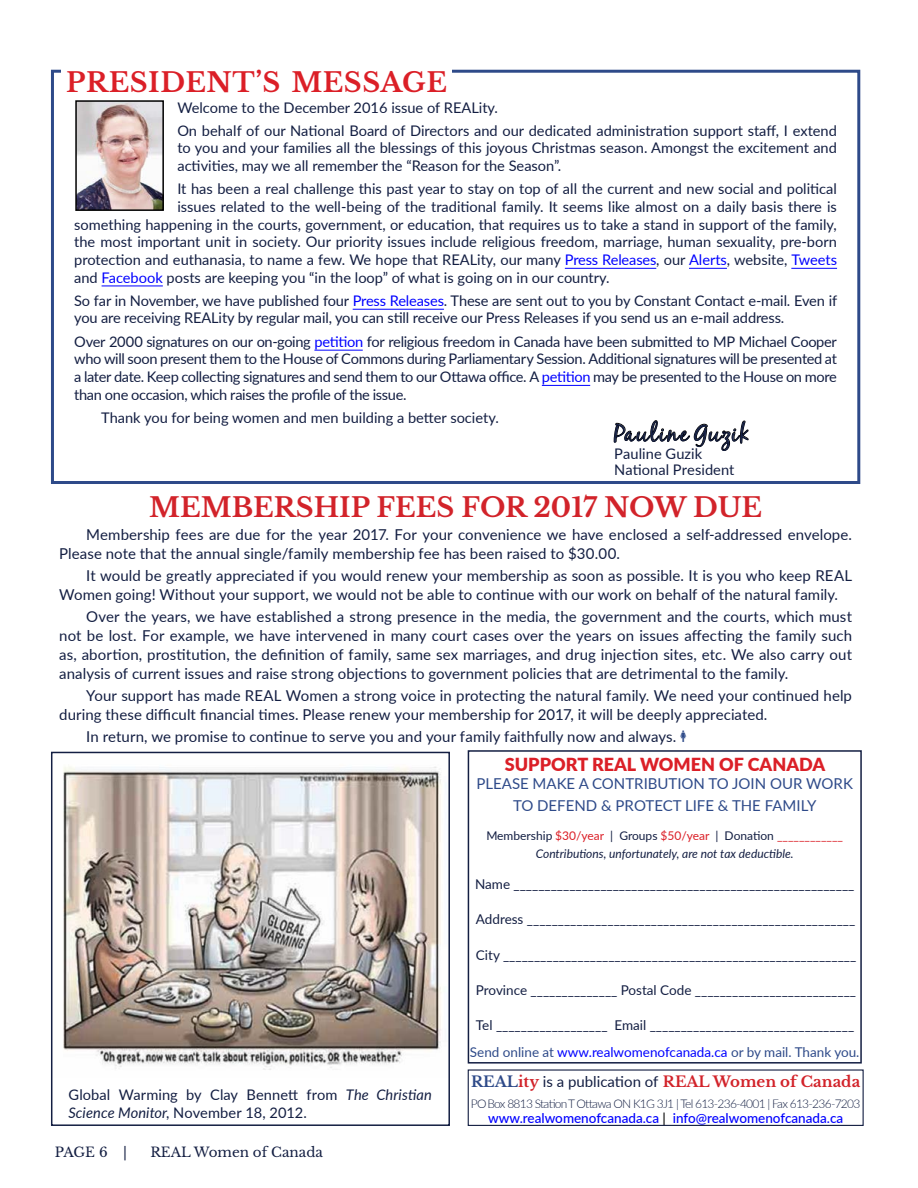
<style>
.page{position:relative;width:918px;height:1188px;background:#fff}
.page>*{position:absolute;margin:0;border:0;box-sizing:border-box;transform-origin:0 0}
.t1{font:700 27px "Libre Baskerville";color:#d2232a}
.t2{font:700 27px "Libre Baskerville";letter-spacing:.02em;color:#db1f27}
.t3{font:24px "Black Jack";letter-spacing:.075em;color:#131e42}
.t4{font:900 18px "Lato";color:#db1f27}
.t5{font:15px/18.8px "Lato";letter-spacing:.005em;color:#131e42}
.t6{font:15px "Lato";color:#2e4a89}
.t7{font:700 15px "Libre Baskerville";color:#d2232a}
.t8{font:700 15px "Libre Baskerville";color:#2e4a89}
.t9{font:14.7px/17.5px "Lato";color:#131e42}
.t10{font:13.5px/27px "Lato";color:#131e42;text-align:center}
.t11{font:500 13.5px "Lato";color:#00f}
.t12{font:13.5px "Libre Baskerville";color:#131e42}
.t13{font:italic 12px/18px "Lato";color:#131e42;text-align:center}
.t14{font:300 12px "Lato";letter-spacing:-.06em;color:#131e42}
.s1{color:#00f}
.s2{font-style:italic}
.s3{font-style:normal}
.s4{font-style:normal;color:#db1f27}
.s5{color:#2e4a89}
.s6{font-family:"Libre Baskerville";font-weight:700;color:#d2232a}
.s7{color:#000}
</style>
<div class="page">
<svg style="left:467px;top:1069px;width:397px;height:57px"></svg>
<svg style="left:467px;top:750px;width:395px;height:314px"></svg>
<svg style="left:51px;top:69px;width:810px;height:415px"></svg>
<div style="left:61px;top:66px;width:391px;height:30px;background:#fff"></div>
<img style="left:78px;top:103px;width:83px;height:105px">
<div style="left:75px;top:100px;width:89px;height:111px;border:2px solid #000"></div>
<img style="left:63px;top:766px;width:378px;height:304px">
<div style="left:51px;top:752px;width:399px;height:374px;border:2px solid #131e42"></div>
<h1 class="t2" style="left:66px;top:66px;width:382px">PRESIDENT’S MESSAGE</h1>
<p class="t9" style="left:177px;top:95px;width:661px;line-height:23.2px">Welcome to the December 2016 issue of REALity.<br>On behalf of our National Board of Directors and our dedicated administration support staff, I extend</p>
<p class="t9" style="left:177px;top:139px;width:661px">to you and your families all the blessings of this joyous Christmas season. Amongst the excitement and activities, may we all remember the “Reason for the Season”.</p>
<p class="t9" style="left:177px;top:180px;width:661px">It has been a real challenge this past year to stay on top of all the current and new social and political</p>
<p class="t9" style="left:177px;top:197px;width:661px">issues related to the well-being of the traditional family. It seems like almost on a daily basis there is</p>
<p class="t9" style="left:74px;top:215px;width:764px">something happening in the courts, government, or education, that requires us to take a stand in support of the family,</p>
<p class="t9" style="left:74px;top:233px;width:764px">the most important unit in society. Our priority issues include religious freedom, marriage, human sexuality, pre-born</p>
<p class="t9" style="left:74px;top:250px;width:764px">protection and euthanasia, to name a few. We hope that REALity, our many <span class="s1">Press Releases</span>, our <span class="s1">Alerts</span>, website, <span class="s1">Tweets</span></p>
<p class="t9" style="left:74px;top:268px;width:537px">and <span class="s1">Facebook</span> posts are keeping you “in the loop” of what is going on in our country.</p>
<p class="t9" style="left:74px;top:291px;width:765px">So far in November, we have published four <span class="s1">Press Releases</span>. These are sent out to you by Constant Contact e-mail. Even if you are receiving REALity by regular mail, you can still receive our Press Releases if you send us an e-mail address.</p>
<p class="t9" style="left:74px;top:332px;width:764px;text-align:justify">Over 2000 signatures on our on-going <span class="s1">petition</span> for religious freedom in Canada have been submitted to MP Michael Cooper who will soon present them to the House of Commons during Parliamentary Session. Additional signatures will be presented at a later date. Keep collecting signatures and send them to our Ottawa office. A <span class="s1">petition</span> may be presented to the House on more than one occasion, which raises the profile of the issue.</p>
<p class="t9" style="left:101px;top:408px;width:399px">Thank you for being women and men building a better society.</p>
<h2 class="t3" style="left:614px;top:418px;width:136px">Pauline Guzik</h2>
<p class="t9" style="left:614px;top:445px;width:122px;line-height:16.2px">Pauline Guzik<br>National President</p>
<h1 class="t1" style="left:149px;top:491px;width:28px">MEM</h1>
<h1 class="t1" style="left:232px;top:491px;width:83px">BERSHI</h1>
<h1 class="t1" style="left:351px;top:491px;width:46px">P FEES</h1>
<h1 class="t1" style="left:461px;top:491px;width:255px">FOR 2017 NOW DUE</h1>
<p class="t5" style="left:59px;top:525px;width:794px;text-indent:27px">Membership fees are due for the year 2017. For your convenience we have enclosed a self-addressed envelope.<br>Please note that the annual single/family membership fee has been raised to $30.00.</p>
<p class="t5" style="left:59px;top:566px;width:794px;text-indent:27px">It would be greatly appreciated if you would renew your membership as soon as possible. It is you who keep REAL<br>Women going! Without your support, we would not be able to continue with our work on behalf of the natural family.</p>
<p class="t5" style="left:59px;top:607px;width:794px;text-align:justify;text-indent:27px">Over the years, we have established a strong presence in the media, the government and the courts, which must not be lost. For example, we have intervened in many court cases over the years on issues affecting the family such as, abortion, prostitution, the definition of family, same sex marriages, and drug injection sites, etc. We also carry out analysis of current issues and raise strong objections to government policies that are detrimental to the family.</p>
<p class="t5" style="left:59px;top:685px;width:794px;text-indent:27px">Your support has made REAL Women a strong voice in protecting the natural family. We need your continued help during these difficult financial times. Please renew your membership for 2017, it will be deeply appreciated.</p>
<p class="t5" style="left:86px;top:726px;width:592px">In return, we promise to continue to serve you and your family faithfully now and always.</p>
<p class="t9" style="left:68px;top:1085px;width:365px;line-height:18px">Global Warming by Clay Bennett from <span class="s2">The Christian<br>Science Monitor</span>, November 18, 2012.</p>
<p class="t12" style="left:55px;top:1144px;width:74px">Page 6 |</p>
<p class="t12" style="left:150px;top:1144px;width:174px">Real Women of Canada</p>
<p class="t4" style="left:505px;top:751px;width:322px">SUPPORT REAL WOMEN OF CANADA</p>
<p class="t6" style="left:477px;top:773px;width:19px">Please</p>
<p class="t6" style="left:533px;top:773px;width:70px">makeacontribution</p>
<p class="t6" style="left:709px;top:773px;width:33px">to join</p>
<p class="t6" style="left:770px;top:773px;width:12px">our</p>
<p class="t6" style="left:806px;top:773px;width:14px">wor</p>
<p class="t6" style="left:843px;top:773px;width:11px">k</p>
<p class="t6" style="left:513px;top:795px;width:35px">to defend</p>
<p class="t6" style="left:601px;top:795px;width:25px">&amp; protect</p>
<p class="t6" style="left:685px;top:795px;width:8px">life</p>
<p class="t6" style="left:718px;top:795px;width:25px">&amp; the</p>
<p class="t6" style="left:765px;top:795px;width:10px">family</p>
<p class="t13" style="left:486px;top:826px;width:358px"><span class="s3">Membership</span> <span class="s4">$30/year</span> <span class="s3">| Groups</span> <span class="s4">$50/year</span> <span class="s3">| Donation</span> <span class="s4">____________<br></span>Contributions, unfortunately, are not tax deductible.</p>
<p class="t10" style="left:475px;top:870px;width:381px">Name _______________________________________________________</p>
<p class="t10" style="left:476px;top:906px;width:381px">Address _____________________________________________________</p>
<p class="t10" style="left:476px;top:941px;width:382px">City _________________________________________________________</p>
<p class="t10" style="left:476px;top:976px;width:382px">Province ______________ Postal Code __________________________</p>
<p class="t10" style="left:470px;top:1011px;width:391px">Tel __________________ Email _________________________________<br><span class="s5">Send online at</span> <span class="s1">www.realwomenofcanada.ca</span> <span class="s5">or by mail. Thank you.</span></p>
<p class="t8" style="left:471px;top:1072px;width:25px">REAL</p>
<p class="t5" style="left:518px;top:1071px;width:170px"><span class="s6">ITY</span> is a publication of <span class="s6">REAL</span></p>
<p class="t7" style="left:713px;top:1072px;width:149px">WOMEN OF CANADA</p>
<p class="t14" style="left:471px;top:1096px;width:391px">PO Box 8813 Station T Ottawa ON K1G 3J1 | Tel 613-236-4001 | Fax 613-236-7203</p>
<p class="t11" style="left:488px;top:1109px;width:357px">www.realwomenofcanada.ca <span class="s7">|</span> info@realwomenofcanada.ca</p>
</div>
